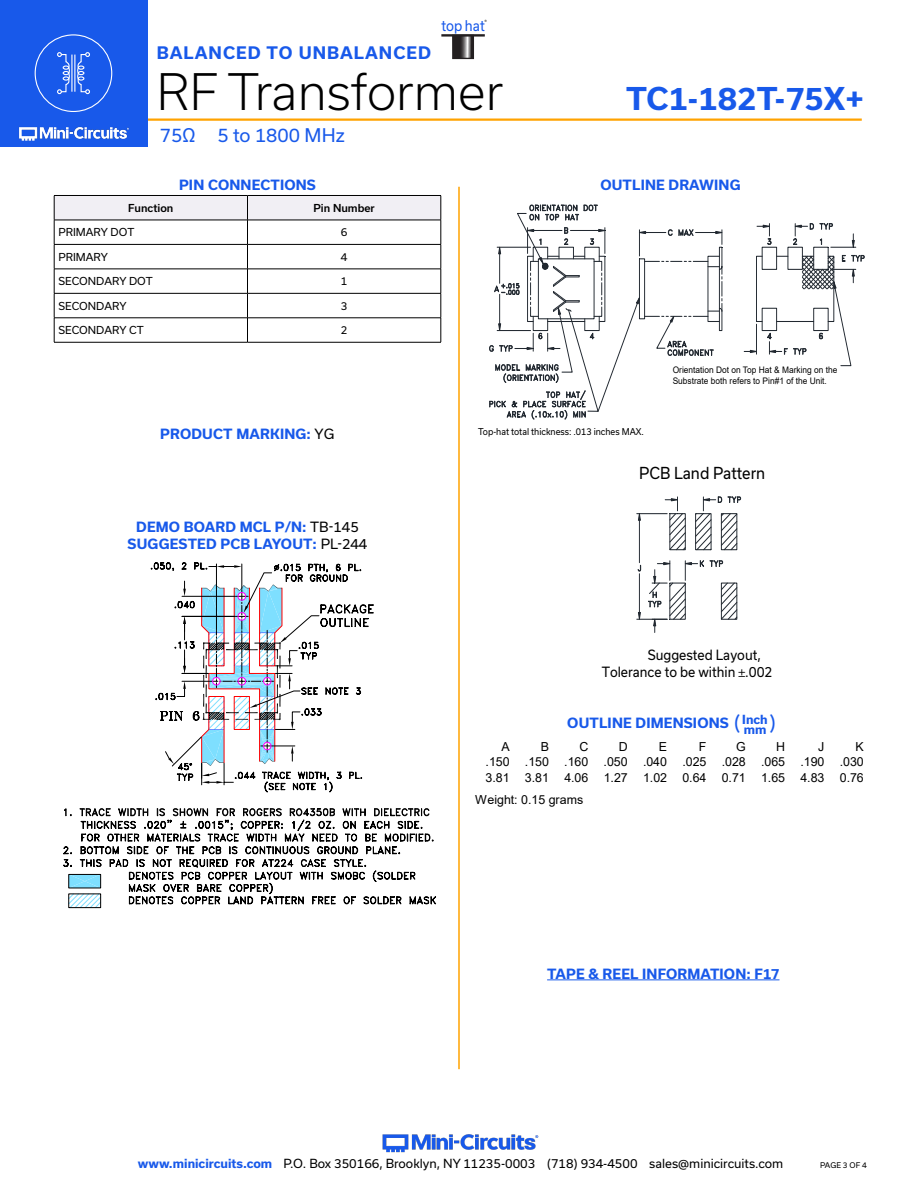
<style>
.page{position:relative;width:918px;height:1188px;background:#fff}
.page>*{position:absolute;margin:0;border:0;box-sizing:border-box;transform-origin:0 0}
.t1{font:300 48px "Usual";color:#000}
.t2{font:700 30px "Usual";color:#1859ea}
.Blue_Headers{font:19.5px "Usual";color:#1859ea}
.t3{font:18px "Usual";color:#1859ea}
.t4{font:700 16.5px "Usual";letter-spacing:.065em;color:#1859ea}
.t5{font:15.75px "Usual";color:#000;scale:.93 1}
.t6{font:14.1px "Usual";color:#1859ea;scale:.91 1}
.Blue_Headers-2{font:700 13.5px "Usual";letter-spacing:.015em;color:#1859ea}
.t7{font:13.5px/16.8px "Usual";color:#000;scale:.93 1}
.Demo_Board{font:700 13.5px "Usual";letter-spacing:.015em;color:#1859ea}
.t8{font:12.45px/15.5px "Arial";color:#000;text-align:justify}
.t9{font:12px "Usual";color:#000}
.Blue_Headers-3{font:700 12px "Usual";color:#1859ea}
.Table_Body_Left_Justified{font:10.5px "Usual";color:#000}
.t10{font:500 10.5px "Usual";color:#000}
.Table_Body_Center{font:10.5px "Usual";color:#000}
.t11{font:9px/10.8px "Arial";color:#000;scale:.93 1}
.t12{font:9px "Usual";color:#000;scale:.93 1}
.t13{font:7.5px "Usual";color:#000}
.t14{font:5.4px "Usual";color:#000}
.s1{font-weight:400;color:#000}
.s2{font-family:"Myriad Pro"}
.s3{font-weight:700;color:#1859ea}
</style>
<div class="page">
<hr style="left:917px;top:0;width:1px;height:147px;background:#1859ea">
<hr style="left:129px;top:118px;width:733px;height:3px;background:#ffa300">
<div style="left:0;top:0;width:147px;height:147px;background:#1859ea"></div>
<img style="left:19px;top:126px;width:110px;height:15px">
<div style="left:35px;top:34px;width:77px;height:78px;border:1px solid #fff;border-radius:50%"></div>
<svg style="left:57px;top:52px;width:13px;height:42px"></svg>
<svg style="left:77px;top:52px;width:13px;height:42px"></svg>
<hr style="left:71px;top:55px;width:1px;height:37px;background:#fff">
<hr style="left:74px;top:55px;width:1px;height:37px;background:#fff">
<img style="left:382px;top:1134px;width:157px;height:19px">
<svg style="left:454px;top:37px;width:18px;height:20px"></svg>
<div style="left:452px;top:35px;width:22px;height:24px;border:1px solid #231f20"></div>
<hr style="left:441px;top:34px;width:44px;height:3px;background:#231f20">
<svg style="left:54px;top:195px;width:388px;height:147px"></svg>
<hr style="left:54px;top:342px;width:194px;height:1px;background:#000">
<hr style="left:248px;top:342px;width:193px;height:1px;background:#000">
<hr style="left:458px;top:187px;width:2px;height:882px;background:#ffa300">
<svg style="left:489px;top:204px;width:234px;height:216px"></svg>
<svg style="left:744px;top:223px;width:121px;height:143px"></svg>
<svg style="left:695px;top:496px;width:46px;height:54px"></svg>
<hr style="left:637px;top:619px;width:30px;height:1px;background:#212830">
<hr style="left:637px;top:513px;width:30px;height:1px;background:#212830">
<hr style="left:639px;top:574px;width:1px;height:39px;background:#212830">
<hr style="left:639px;top:520px;width:1px;height:43px;background:#212830">
<svg style="left:638px;top:612px;width:3px;height:8px"></svg>
<svg style="left:665px;top:497px;width:21px;height:53px"></svg>
<svg style="left:638px;top:513px;width:3px;height:8px"></svg>
<svg style="left:638px;top:565px;width:3px;height:7px"></svg>
<svg style="left:648px;top:560px;width:90px;height:72px"></svg>
<hr style="left:547px;top:980px;width:232px;height:1px;background:#1859ea">
<svg style="left:68px;top:808px;width:368px;height:101px"></svg>
<svg style="left:129px;top:604px;width:287px;height:291px"></svg>
<svg style="left:63px;top:616px;width:303px;height:252px"></svg>
<svg style="left:151px;top:562px;width:211px;height:231px"></svg>
<p class="t4" style="left:157px;top:43px;width:276px">BALANCED TO UNBALANCED</p>
<p class="t6" style="left:441px;top:17px;width:49px">top hat</p>
<p class="t14" style="left:484px;top:19px;width:4px">®</p>
<h1 class="t1" style="left:157px;top:64px;width:348px">RF Transformer</h1>
<h3 class="t3" style="left:160px;top:125px;width:186px">75Ω 5 to 1800 MHz</h3>
<p class="Blue_Headers-2" style="left:179px;top:177px;width:138px">PIN CONNECTIONS</p>
<p class="t10" style="left:128px;top:202px;width:47px">Function</p>
<p class="t10" style="left:313px;top:202px;width:63px">Pin Number</p>
<p class="Table_Body_Left_Justified" style="left:58px;top:226px;width:77px">PRIMARY DOT</p>
<p class="Table_Body_Center" style="left:341px;top:226px;width:8px">6</p>
<p class="Table_Body_Left_Justified" style="left:58px;top:251px;width:51px">PRIMARY</p>
<p class="Table_Body_Center" style="left:341px;top:251px;width:8px">4</p>
<p class="Table_Body_Left_Justified" style="left:58px;top:275px;width:96px">SECONDARY DOT</p>
<p class="Table_Body_Center" style="left:341px;top:275px;width:8px">1</p>
<p class="Table_Body_Left_Justified" style="left:58px;top:300px;width:70px">SECONDARY</p>
<p class="Table_Body_Center" style="left:341px;top:300px;width:8px">3</p>
<p class="Table_Body_Left_Justified" style="left:58px;top:324px;width:87px">SECONDARY CT</p>
<p class="Table_Body_Center" style="left:341px;top:324px;width:8px">2</p>
<h2 class="t2" style="left:626px;top:81px;width:239px">TC1-182T-75X+</h2>
<p class="Blue_Headers-2" style="left:600px;top:177px;width:142px">OUTLINE DRAWING</p>
<p class="t11" style="left:673px;top:364px;width:179px">Orientation Dot on Top Hat &amp; Marking on the<br>Substrate both refers to Pin#1 of the Unit.</p>
<p class="Demo_Board" style="left:160px;top:426px;width:176px">PRODUCT MARKING: <span class="s1">YG</span></p>
<p class="t12" style="left:478px;top:426px;width:180px">Top-hat total thickness: .013 inches MAX.</p>
<p class="Blue_Headers-2" style="left:136px;top:519px;width:224px">DEMO BOARD MCL P/N: <span class="s1">TB-145</span></p>
<p class="Blue_Headers-2" style="left:128px;top:536px;width:241px">SUGGESTED PCB LAYOUT: <span class="s1">PL-244</span></p>
<p class="t5" style="left:639px;top:464px;width:137px">PCB Land Pattern</p>
<p class="t7" style="left:602px;top:646px;width:185px;text-indent:46px">Suggested Layout,<br>Tolerance to be within <span class="s2">±</span>.002</p>
<p class="Blue_Headers-2" style="left:567px;top:715px;width:163px">OUTLINE DIMENSIONS</p>
<p class="Blue_Headers" style="left:734px;top:712px;width:8px">(</p>
<p class="Blue_Headers-3" style="left:742px;top:712px;width:27px">Inch</p>
<p class="Blue_Headers" style="left:769px;top:712px;width:8px">)</p>
<p class="Blue_Headers-3" style="left:744px;top:723px;width:24px">mm</p>
<p class="t8" style="left:501px;top:739px;width:10px">A</p>
<p class="t8" style="left:541px;top:739px;width:10px">B</p>
<p class="t8" style="left:579px;top:739px;width:10px">C</p>
<p class="t8" style="left:619px;top:739px;width:10px">D</p>
<p class="t8" style="left:659px;top:739px;width:10px">E</p>
<p class="t8" style="left:699px;top:739px;width:9px">F</p>
<p class="t8" style="left:736px;top:739px;width:11px">G</p>
<p class="t8" style="left:776px;top:739px;width:10px">H</p>
<p class="t8" style="left:818px;top:739px;width:8px">J</p>
<p class="t8" style="left:486px;top:739px;width:380px;text-indent:370px">K .150 .150 .160 .050 .040 .025 .028 .065 .190 .030<br>3.81 3.81 4.06 1.27 1.02 0.64 0.71 1.65 4.83 0.76</p>
<p class="t8" style="left:475px;top:792px;width:110px">Weight: 0.15 grams</p>
<p class="Blue_Headers-2" style="left:547px;top:966px;width:234px">TAPE &amp; REEL INFORMATION: F17</p>
<p class="t9" style="left:138px;top:1157px;width:647px"><span class="s3">www.minicircuits.com</span> P.O. Box 350166, Brooklyn, NY 11235-0003 (718) 934-4500 sales@minicircuits.com</p>
<p class="t13" style="left:820px;top:1161px;width:48px">PAGE 3 OF 4</p>
</div>
